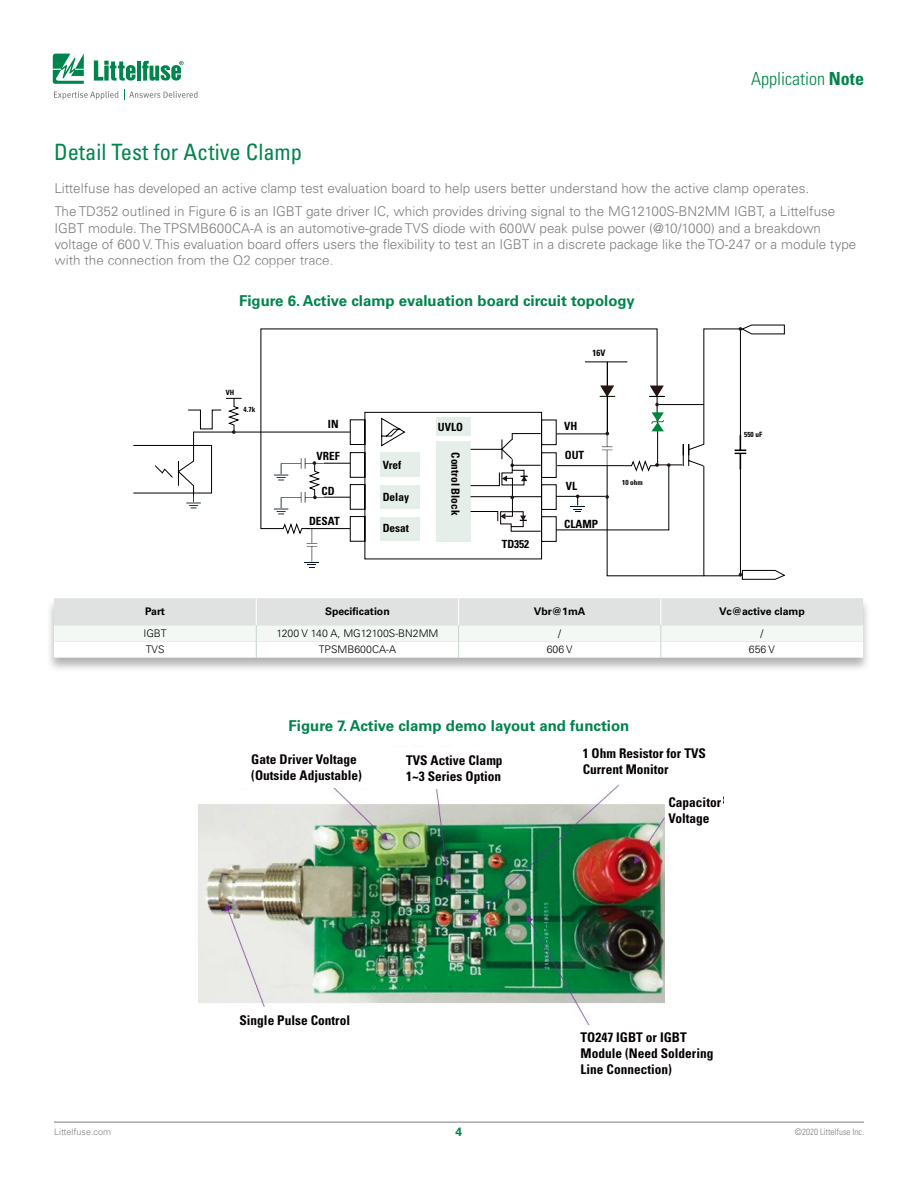
<style>
.page{position:relative;width:918px;height:1188px;background:#fff}
.page>*{position:absolute;margin:0;border:0;box-sizing:border-box;transform-origin:0 0}
.t1{font:condensed 22.5px "Univers LT Std";color:#00844d}
.t2{font:300 condensed 18px "Univers LT Std";color:#00844d}
.t3{font:700 15px "Univers LT Std";color:#00844d}
.t4{font:300 13.5px/16.2px "Univers LT Std";color:#7d7d7d}
.t5{font:700 condensed 13.35px/16px "Univers LT Std";color:#060000}
.t6{font:700 12px "Univers LT Std";color:#00844d}
.t7{font:700 condensed 11.25px "Univers LT Std";color:#000}
.t8{font:300 10.5px "Univers LT Std";color:#000}
.t9{font:700 10.5px "Univers LT Std";color:#000}
.t10{font:300 condensed 9px "Univers LT Std";color:#7d7d7d}
.t11{font:300 9px "Univers LT Std";color:#7d7d7d}
.t12{font:700 condensed 8.85px "Univers LT Std";color:#000}
.t13{font:700 condensed 7.2px "Univers LT Std";color:#000}
.s1{font-weight:700}
.s2{font-stretch:normal}
</style>
<div class="page">
<svg style="left:53px;top:54px;width:31px;height:30px"></svg>
<hr style="left:137px;top:61px;width:4px;height:20px;background:#00844d">
<svg style="left:142px;top:61px;width:42px;height:20px"></svg>
<svg style="left:94px;top:60px;width:42px;height:21px"></svg>
<svg style="left:54px;top:91px;width:64px;height:9px"></svg>
<svg style="left:124px;top:90px;width:74px;height:10px"></svg>
<hr style="left:54px;top:1122px;width:810px;height:1px;background:#7d7d7d">
<svg style="left:133px;top:445px;width:337px;height:114px"></svg>
<svg style="left:305px;top:534px;width:14px;height:34px"></svg>
<svg style="left:155px;top:398px;width:106px;height:117px"></svg>
<svg style="left:261px;top:329px;width:209px;height:205px"></svg>
<svg style="left:381px;top:418px;width:24px;height:28px"></svg>
<div style="left:380px;top:452px;width:40px;height:25px;background:#e5eee9"></div>
<div style="left:436px;top:417px;width:35px;height:18px;background:#e5eee9"></div>
<div style="left:436px;top:441px;width:35px;height:101px;background:#e5eee9"></div>
<div style="left:380px;top:485px;width:40px;height:24px;background:#e5eee9"></div>
<div style="left:380px;top:517px;width:40px;height:24px;background:#e5eee9"></div>
<svg style="left:470px;top:325px;width:315px;height:254px"></svg>
<div style="left:46px;top:597px;width:826px;height:76px;background:#000;opacity:.3"></div>
<svg style="left:54px;top:598px;width:809px;height:60px"></svg>
<img style="left:198px;top:784px;width:467px;height:241px">
<div style="left:238px;top:746px;width:130px;height:42px;background:#fff"></div>
<div style="left:393px;top:748px;width:136px;height:41px;background:#fff"></div>
<div style="left:226px;top:1008px;width:139px;height:41px;background:#fff"></div>
<h1 class="t1" style="left:54px;top:138px;width:250px">Detail Test for Active Clamp</h1>
<h2 class="t2" style="left:751px;top:68px;width:114px">Application <span class="s1">Note</span></h2>
<p class="t4" style="left:54px;top:177px;width:783px;line-height:23px">Littelfuse has developed an active clamp test evaluation board to help users better understand how the active clamp operates.<br>The TD352 outlined in Figure 6 is an IGBT gate driver IC, which provides driving signal to the MG12100S-BN2MM IGBT, a Littelfuse</p>
<p class="t4" style="left:54px;top:220px;width:804px">IGBT module. The TPSMB600CA-A is an automotive-grade TVS diode with 600W peak pulse power (@10/1000) and a breakdown voltage of 600 V. This evaluation board offers users the flexibility to test an IGBT in a discrete package like the TO-247 or a module type with the connection from the Q2 copper trace.</p>
<p class="t3" style="left:239px;top:292px;width:397px">Figure 6. Active clamp evaluation board circuit topology</p>
<p class="t13" style="left:226px;top:388px;width:10px">VH</p>
<p class="t13" style="left:244px;top:405px;width:13px">4.7k</p>
<p class="t7" style="left:328px;top:417px;width:12px">IN</p>
<p class="t7" style="left:316px;top:449px;width:25px">VREF</p>
<p class="t7" style="left:322px;top:484px;width:15px">CD</p>
<p class="t7" style="left:309px;top:514px;width:32px">DESAT</p>
<p class="t7" style="left:383px;top:458px;width:20px">Vref</p>
<p class="t7" style="left:383px;top:490px;width:28px">Delay</p>
<p class="t7" style="left:383px;top:522px;width:28px">Desat</p>
<p class="t7" style="left:438px;top:420px;width:27px">UVLO</p>
<p class="t7" style="left:463px;top:452px;width:64px;rotate:90deg">Control Block</p>
<p class="t7" style="left:502px;top:537px;width:29px">TD352</p>
<p class="t12" style="left:592px;top:347px;width:14px">16V</p>
<p class="t7" style="left:564px;top:419px;width:15px">VH</p>
<p class="t7" style="left:565px;top:448px;width:21px">OUT</p>
<p class="t7" style="left:566px;top:479px;width:13px">VL</p>
<p class="t7" style="left:564px;top:517px;width:35px">CLAMP</p>
<p class="t13" style="left:622px;top:478px;width:22px">10 ohm</p>
<p class="t13" style="left:744px;top:430px;width:20px">550 uF</p>
<p class="t9" style="left:145px;top:605px;width:21px">Part</p>
<p class="t9" style="left:325px;top:605px;width:66px">Specification</p>
<p class="t9" style="left:534px;top:605px;width:53px">Vbr@1mA</p>
<p class="t9" style="left:719px;top:605px;width:87px">Vc@active clamp</p>
<p class="t8" style="left:143px;top:627px;width:25px">IGBT</p>
<p class="t8" style="left:276px;top:627px;width:164px">1200 V 140 A, MG12100S-BN2MM</p>
<p class="t8" style="left:558px;top:627px;width:4px">/</p>
<p class="t8" style="left:761px;top:627px;width:4px">/</p>
<p class="t8" style="left:146px;top:643px;width:20px">TVS</p>
<p class="t8" style="left:319px;top:643px;width:79px">TPSMB600CA-A</p>
<p class="t8" style="left:547px;top:643px;width:28px">606 V</p>
<p class="t8" style="left:749px;top:643px;width:28px">656 V</p>
<p class="t3" style="left:289px;top:717px;width:342px">Figure 7. Active clamp demo layout and function</p>
<p class="t5" style="left:251px;top:751px;width:112px">Gate Driver Voltage (Outside Adjustable)</p>
<p class="t5" style="left:406px;top:752px;width:98px">TVS Active Clamp<br>1~3 Series Option</p>
<p class="t5" style="left:583px;top:745px;width:125px">1 Ohm Resistor for TVS<br>Current Monitor</p>
<p class="t5" style="left:668px;top:794px;width:54px">Capacitor<br>Voltage</p>
<p class="t5" style="left:239px;top:1012px;width:112px">Single Pulse Control</p>
<p class="t5" style="left:581px;top:1029px;width:134px">TO247 IGBT or IGBT<br>Module (Need Soldering<br>Line Connection)</p>
<p class="t11" style="left:54px;top:1126px;width:59px">Littelfuse.com</p>
<p class="t6" style="left:456px;top:1125px;width:8px">4</p>
<p class="t10" style="left:795px;top:1126px;width:71px"><span class="s2">©</span>2020 Littelfuse Inc.</p>
</div>
